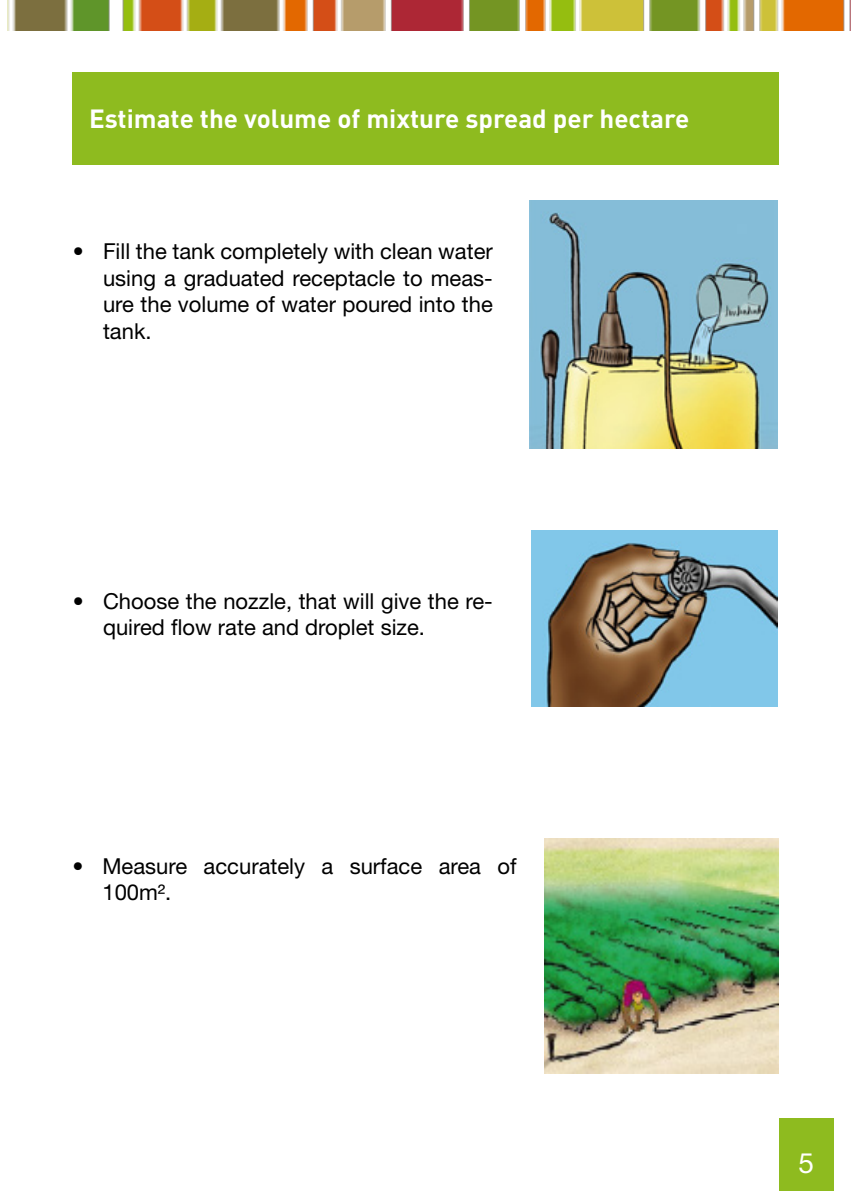
<style>
.page{position:relative;width:851px;height:1191px;background:#fff}
.page>*{position:absolute;margin:0;border:0;box-sizing:border-box;transform-origin:0 0}
.t1{font:28px "Helvetica Neue LT Std";color:#fff}
.t2{font:700 26px "DIN Pro";color:#fff}
.t3{font:22px/26.4px "Helvetica Neue LT Std";color:#000}
</style>
<div class="page">
<div style="left:778px;top:1119px;width:55px;height:72px;background:#8ebb1f"></div>
<img style="left:7px;top:0;width:843px;height:30px">
<div style="left:72px;top:72px;width:706px;height:93px;background:#8ebb1f"></div>
<img style="left:529px;top:200px;width:248px;height:248px">
<img style="left:531px;top:531px;width:246px;height:175px">
<img style="left:544px;top:839px;width:234px;height:234px">
<p class="t2" style="left:89px;top:101px;width:601px">Estimate the volume of mixture spread per hectare</p>
<p class="t3" style="left:103px;top:238px;width:391px;text-align:justify;text-indent:-30px">• Fill the tank completely with clean water using a graduated receptacle to meas&shy;ure the volume of water poured into the tank.</p>
<p class="t3" style="left:103px;top:587px;width:391px;text-indent:-30px">• Choose the nozzle, that will give the re&shy;quired flow rate and droplet size.</p>
<p class="t3" style="left:102px;top:852px;width:415px;text-indent:-30px">• Measure accurately a surface area of<br>100m².</p>
<p class="t1" style="left:798px;top:1146px;width:17px">5</p>
</div>
